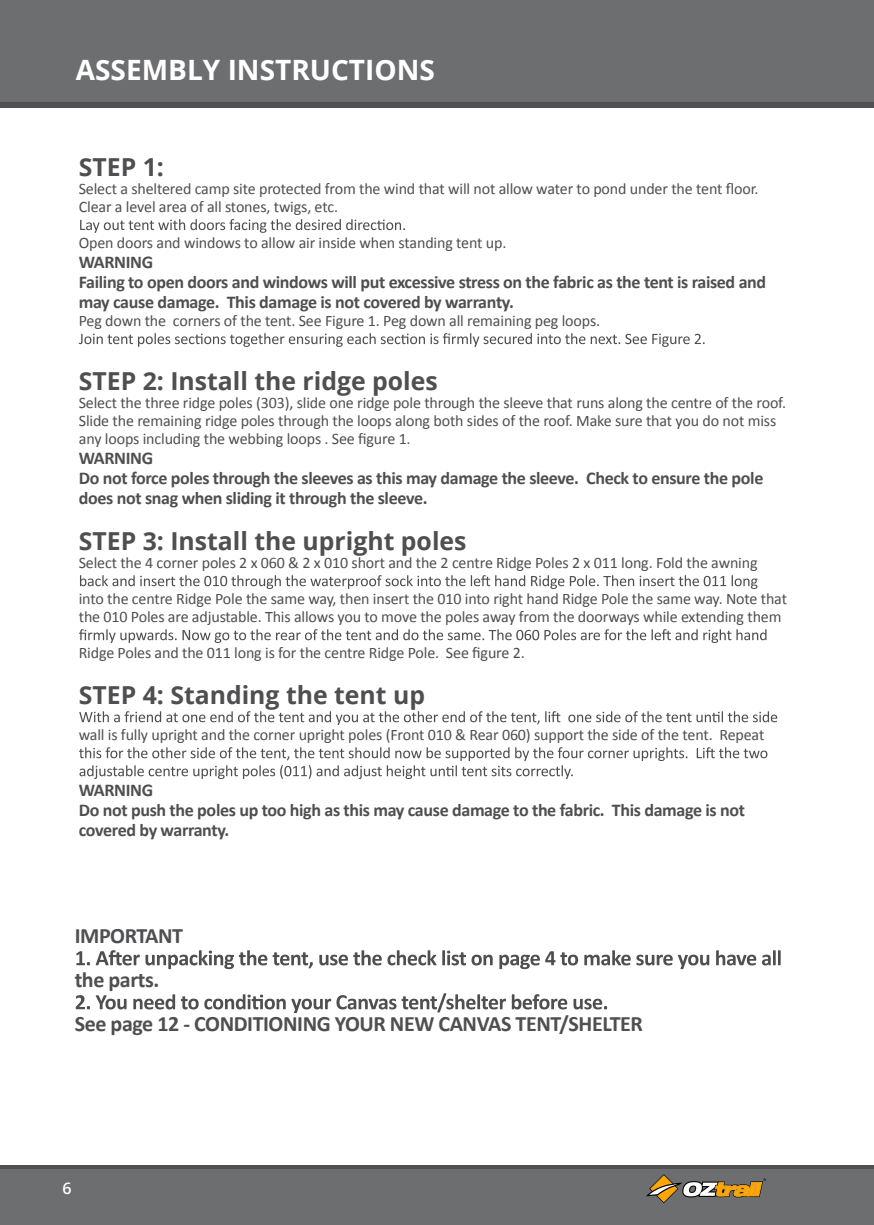
<style>
.page{position:relative;width:874px;height:1225px;background:#fff}
.page>*{position:absolute;margin:0;border:0;box-sizing:border-box;transform-origin:0 0}
.t1{font:700 28px "Open Sans";color:#fff}
.t2{font:700 24.8px "Open Sans";color:#4f4f51}
.t3{font:700 22px/44px "Calibri";letter-spacing:-.02em;color:#4e4f51}
.t4{font:700 18px/20px "Calibri";letter-spacing:-.02em;color:#4e4f51}
.t5{font:16px/18px "Calibri";letter-spacing:-.01em;color:#4e4f51}
.t6{font:600 16px "Open Sans";color:#fff}
</style>
<div class="page">
<div style="left:0;top:1165px;width:873px;height:60px;background:#6d6e70"></div>
<hr style="left:0;top:1165px;width:873px;height:4px;background:#515153">
<div style="left:0;top:0;width:873px;height:108px;background:#6d6e70"></div>
<div style="left:0;top:102px;width:873px;height:6px;background:#515153"></div>
<svg style="left:646px;top:1174px;width:119px;height:29px"></svg>
<svg style="left:76px;top:950px;width:704px;height:19px"></svg>
<svg style="left:76px;top:993px;width:530px;height:20px"></svg>
<svg style="left:80px;top:219px;width:324px;height:14px"></svg>
<svg style="left:79px;top:333px;width:625px;height:14px"></svg>
<svg style="left:80px;top:575px;width:677px;height:14px"></svg>
<svg style="left:79px;top:629px;width:687px;height:14px"></svg>
<svg style="left:79px;top:711px;width:697px;height:14px"></svg>
<svg style="left:79px;top:747px;width:688px;height:32px"></svg>
<h1 class="t1" style="left:76px;top:50px;width:360px">ASSEMBLY INSTRUCTIONS</h1>
<h2 class="t2" style="left:79px;top:149px;width:87px">STEP 1:</h2>
<p class="t5" style="left:79px;top:180px;width:681px">Select a sheltered camp site protected from the wind that will not allow water to pond under the tent floor.<br>Clear a level area of all stones, twigs, etc.</p>
<p class="t5" style="left:79px;top:234px;width:429px">Open doors and windows to allow air inside when standing tent up.</p>
<p class="t4" style="left:79px;top:252px;width:688px">WARNING<br>Failing to open doors and windows will put excessive stress on the fabric as the tent is raised and may cause damage. This damage is not covered by warranty.</p>
<p class="t5" style="left:79px;top:312px;width:522px">Peg down the corners of the tent. See Figure 1. Peg down all remaining peg loops.</p>
<h2 class="t2" style="left:79px;top:363px;width:360px">STEP 2: Install the ridge poles</h2>
<p class="t5" style="left:79px;top:394px;width:708px">Select the three ridge poles (303), slide one ridge pole through the sleeve that runs along the centre of the roof.<br>Slide the remaining ridge poles through the loops along both sides of the roof. Make sure that you do not miss any loops including the webbing loops . See figure 1.</p>
<p class="t4" style="left:79px;top:448px;width:685px">WARNING<br>Do not force poles through the sleeves as this may damage the sleeve. Check to ensure the pole does not snag when sliding it through the sleeve.</p>
<h2 class="t2" style="left:79px;top:523px;width:389px">STEP 3: Install the upright poles</h2>
<p class="t5" style="left:79px;top:554px;width:680px">Select the 4 corner poles 2 x 060 &amp; 2 x 010 short and the 2 centre Ridge Poles 2 x 011 long. Fold the awning</p>
<p class="t5" style="left:79px;top:590px;width:709px">into the centre Ridge Pole the same way, then insert the 010 into right hand Ridge Pole the same way. Note that the 010 Poles are adjustable. This allows you to move the poles away from the doorways while extending them</p>
<p class="t5" style="left:79px;top:644px;width:447px">Ridge Poles and the 011 long is for the centre Ridge Pole. See figure 2.</p>
<h2 class="t2" style="left:79px;top:677px;width:347px">STEP 4: Standing the tent up</h2>
<p class="t5" style="left:79px;top:726px;width:686px">wall is fully upright and the corner upright poles (Front 010 &amp; Rear 060) support the side of the tent. Repeat</p>
<p class="t4" style="left:79px;top:780px;width:667px">WARNING<br>Do not push the poles up too high as this may cause damage to the fabric. This damage is not covered by warranty.</p>
<h3 class="t3" style="left:75px;top:914px;width:569px">IMPORTANT<br>the parts.<br>See page 12 - CONDITIONING YOUR NEW CANVAS TENT/SHELTER</h3>
<p class="t6" style="left:62px;top:1177px;width:11px">6</p>
</div>
